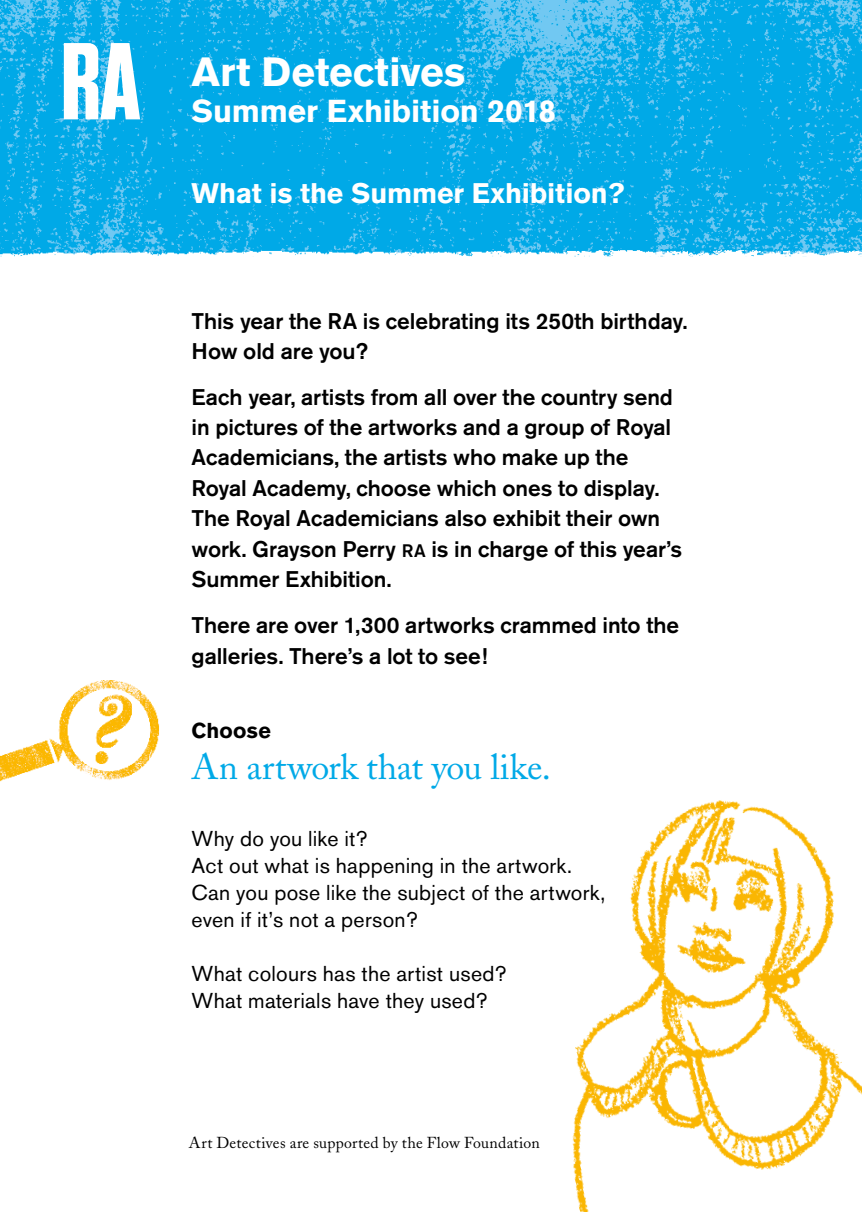
<style>
.page{position:relative;width:862px;height:1212px;background:#fff}
.page>*{position:absolute;margin:0;border:0;box-sizing:border-box;transform-origin:0 0}
.t1{font:700 40.5px "Akzidenz Grotesk BE";color:#fff}
.t2{font:36px "Adobe Caslon";letter-spacing:-.005em;color:#00a9e7}
.t3{font:700 31.5px "Akzidenz Grotesk BE";letter-spacing:-.005em;color:#fff}
.t4{font:700 28.12px "Akzidenz Grotesk BE";letter-spacing:-.005em;color:#fff}
.t5{font:500 22.5px/30.4px "Akzidenz Grotesk BE";letter-spacing:-.005em;color:#000}
.t6{font:21.38px/27px "Akzidenz Grotesk BE";letter-spacing:.015em;color:#000}
.t7{font:700 21.38px "Akzidenz Grotesk BE";letter-spacing:.015em;color:#000}
.t8{font:15.75px "Adobe Caslon";letter-spacing:.015em;color:#000}
.s1{font-size:18px}
</style>
<div class="page">
<svg style="left:0;top:0;width:861px;height:249px;background:#0fade8"></svg>
<img style="left:0;top:249px;width:861px;height:8px">
<img style="left:0;top:680px;width:160px;height:102px">
<svg style="left:64px;top:43px;width:76px;height:76px"></svg>
<img style="left:572px;top:800px;width:289px;height:412px">
<h1 class="t1" style="left:191px;top:48px;width:275px">Art Detectives</h1>
<h3 class="t3" style="left:191px;top:93px;width:366px">Summer Exhibition 2018</h3>
<p class="t4" style="left:191px;top:177px;width:434px">What is the Summer Exhibition?</p>
<p class="t5" style="left:191px;top:305px;width:497px">This year the RA is celebrating its 250th birthday.<br>How old are you?</p>
<p class="t5" style="left:191px;top:381px;width:492px">Each year, artists from all over the country send in pictures of the artworks and a group of Royal Academicians, the artists who make up the Royal Academy, choose which ones to display.<br>The Royal Academicians also exhibit their own work. Grayson Perry <span class="s1">RA</span> is in charge of this year’s Summer Exhibition.</p>
<p class="t5" style="left:191px;top:609px;width:489px;line-height:31.5px">There are over 1,300 artworks crammed into the galleries. There’s a lot to see!</p>
<p class="t7" style="left:191px;top:718px;width:81px">Choose</p>
<h2 class="t2" style="left:191px;top:745px;width:361px">An artwork that you like.</h2>
<p class="t6" style="left:191px;top:825px;width:415px">Why do you like it?<br>Act out what is happening in the artwork.<br>Can you pose like the subject of the artwork, even if it’s not a person?</p>
<p class="t6" style="left:191px;top:960px;width:316px">What colours has the artist used?<br>What materials have they used?</p>
<p class="t8" style="left:189px;top:1133px;width:352px">Art Detectives are supported by the Flow Foundation</p>
</div>
